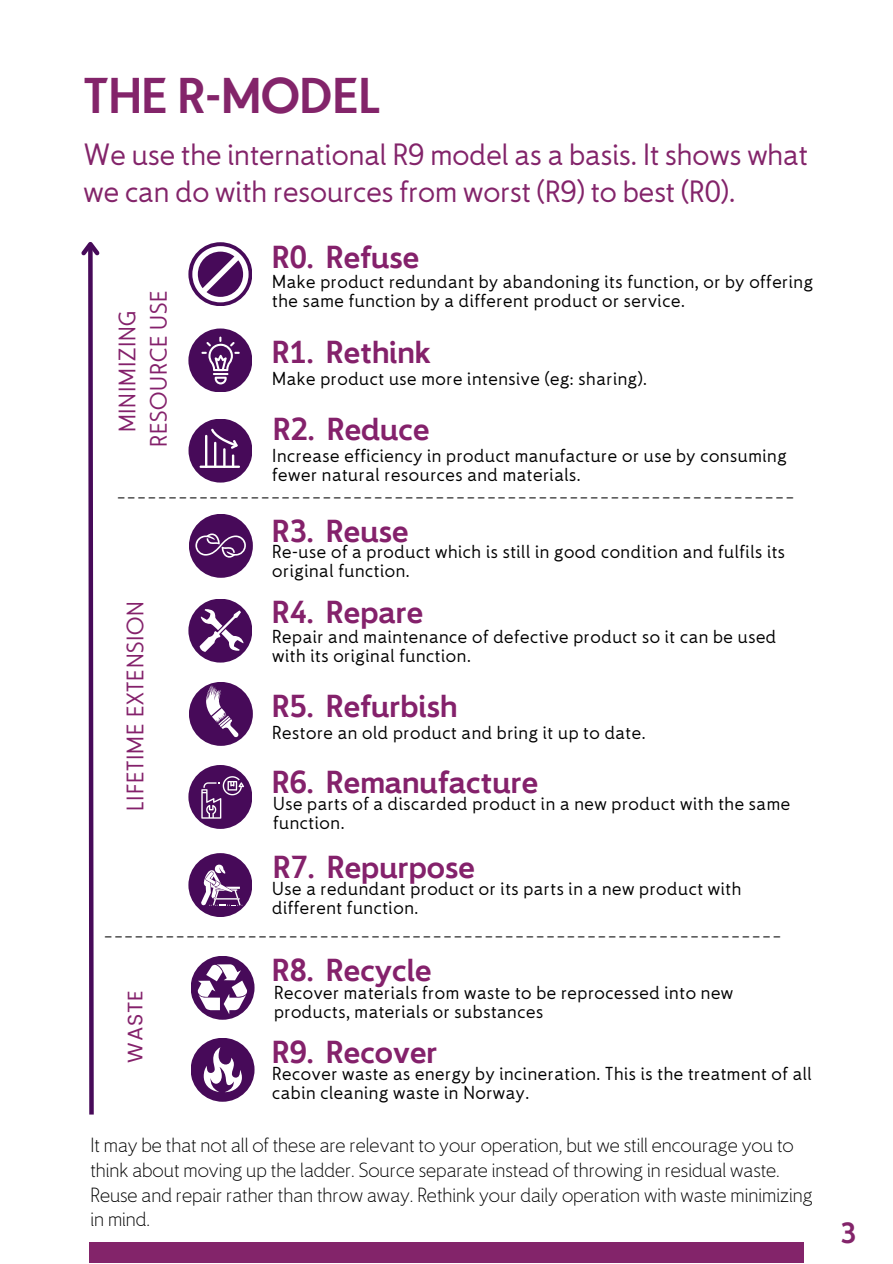
<style>
.page{position:relative;width:893px;height:1264px;background:#fff}
.page>*{position:absolute;margin:0;border:0;box-sizing:border-box;transform-origin:0 0}
.t1{font:700 45px "Avinor";color:#83246a}
.t2{font:700 28.5px "Avinor";color:#84216b}
.t3{font:500 27px/37px "Avinor";color:#83246a}
.t4{font:700 26.1px "Avinor";color:#83246a}
.t5{font:500 21px "Avinor";letter-spacing:.035em;color:#84216b}
.t6{font:21px "Poppins";letter-spacing:.035em;color:#84216b}
.t7{font:300 18px/24.8px "Avinor";color:#000}
.t8{font:500 16.5px/19px "Avinor";letter-spacing:.035em;color:#000}
.t9{font:300 16.5px "Poppins";color:#000}
</style>
<div class="page">
<div style="left:89px;top:1242px;width:714px;height:20px;background:#83246a"></div>
<svg style="left:188px;top:242px;width:64px;height:64px"></svg>
<svg style="left:192px;top:246px;width:56px;height:56px"></svg>
<div style="left:188px;top:328px;width:64px;height:64px;background:#470a59;border-radius:50%"></div>
<svg style="left:201px;top:336px;width:39px;height:48px"></svg>
<div style="left:188px;top:418px;width:64px;height:64px;background:#470a59;border-radius:50%"></div>
<hr style="left:199px;top:465px;width:41px;height:3px;background:#fff">
<hr style="left:205px;top:435px;width:2px;height:33px;background:#fff">
<svg style="left:211px;top:428px;width:27px;height:40px"></svg>
<div style="left:189px;top:514px;width:64px;height:64px;background:#470a59;border-radius:50%"></div>
<svg style="left:195px;top:533px;width:51px;height:25px"></svg>
<div style="left:190px;top:955px;width:64px;height:64px;background:#470a59;border-radius:50%"></div>
<svg style="left:197px;top:962px;width:51px;height:52px"></svg>
<svg style="left:81px;top:242px;width:19px;height:873px"></svg>
<div style="left:190px;top:1037px;width:64px;height:64px;background:#470a59;border-radius:50%"></div>
<svg style="left:204px;top:1047px;width:38px;height:45px"></svg>
<div style="left:189px;top:682px;width:64px;height:64px;background:#470a59;border-radius:50%"></div>
<div style="left:188px;top:598px;width:64px;height:64px;background:#470a59;border-radius:50%"></div>
<svg style="left:200px;top:609px;width:43px;height:43px"></svg>
<div style="left:188px;top:765px;width:64px;height:64px;background:#470a59;border-radius:50%"></div>
<svg style="left:201px;top:776px;width:43px;height:42px"></svg>
<div style="left:188px;top:853px;width:64px;height:64px;background:#470a59;border-radius:50%"></div>
<svg style="left:201px;top:864px;width:41px;height:42px"></svg>
<svg style="left:206px;top:684px;width:33px;height:53px"></svg>
<p class="t1" style="left:83px;top:67px;width:298px">THE R-MODEL</p>
<p class="t3" style="left:83px;top:136px;width:726px">We use the international R9 model as a basis. It shows what we can do with resources from worst (R9) to best (R0).</p>
<p class="t2" style="left:272px;top:239px;width:149px">R0. Refuse</p>
<p class="t8" style="left:272px;top:272px;width:542px">Make product redundant by abandoning its function, or by offering the same function by a different product or service.</p>
<p class="t5" style="left:146px;top:447px;width:158px;rotate:-90deg">RESOURCE USE</p>
<p class="t5" style="left:114px;top:432px;width:123px;rotate:-90deg">MINIMIZING</p>
<p class="t2" style="left:272px;top:334px;width:160px">R1. Rethink</p>
<p class="t8" style="left:272px;top:369px;width:376px">Make product use more intensive (eg: sharing).</p>
<p class="t2" style="left:273px;top:411px;width:158px">R2. Reduce</p>
<p class="t8" style="left:272px;top:446px;width:516px">Increase efficiency in product manufacture or use by consuming fewer natural resources and materials.</p>
<p class="t2" style="left:272px;top:513px;width:138px">R3. Reuse</p>
<p class="t8" style="left:272px;top:541px;width:514px">Re-use of a product which is still in good condition and fulfils its original function.</p>
<p class="t9" style="left:116px;top:489px;width:679px">------------------------------------------------------------------</p>
<p class="t5" style="left:122px;top:810px;width:211px;rotate:-90deg">LIFETIME EXTENSION</p>
<p class="t2" style="left:272px;top:594px;width:152px">R4. Repare</p>
<p class="t8" style="left:272px;top:626px;width:505px">Repair and maintenance of defective product so it can be used with its original function.</p>
<p class="t2" style="left:272px;top:688px;width:186px">R5. Refurbish</p>
<p class="t8" style="left:272px;top:722px;width:375px">Restore an old product and bring it up to date.</p>
<p class="t2" style="left:272px;top:764px;width:267px">R6. Remanufacture</p>
<p class="t8" style="left:273px;top:794px;width:518px">Use parts of a discarded product in a new product with the same function.</p>
<p class="t2" style="left:273px;top:848px;width:203px">R7. Repurpose</p>
<p class="t8" style="left:272px;top:879px;width:470px">Use a redundant product or its parts in a new product with different function.</p>
<p class="t9" style="left:103px;top:927px;width:679px">------------------------------------------------------------------</p>
<p class="t6" style="left:123px;top:1062px;width:74px;rotate:-90deg">WASTE</p>
<p class="t2" style="left:272px;top:952px;width:161px">R8. Recycle</p>
<p class="t8" style="left:274px;top:983px;width:461px">Recover materials from waste to be reprocessed into new products, materials or substances</p>
<p class="t2" style="left:272px;top:1034px;width:167px">R9. Recover</p>
<p class="t8" style="left:272px;top:1063px;width:541px">Recover waste as energy by incineration. This is the treatment of all cabin cleaning waste in Norway.</p>
<p class="t7" style="left:90px;top:1132px;width:723px">It may be that not all of these are relevant to your operation, but we still encourage you to think about moving up the ladder. Source separate instead of throwing in residual waste.<br>Reuse and repair rather than throw away. Rethink your daily operation with waste minimizing in mind.</p>
<p class="t4" style="left:840px;top:1216px;width:17px">3</p>
</div>
